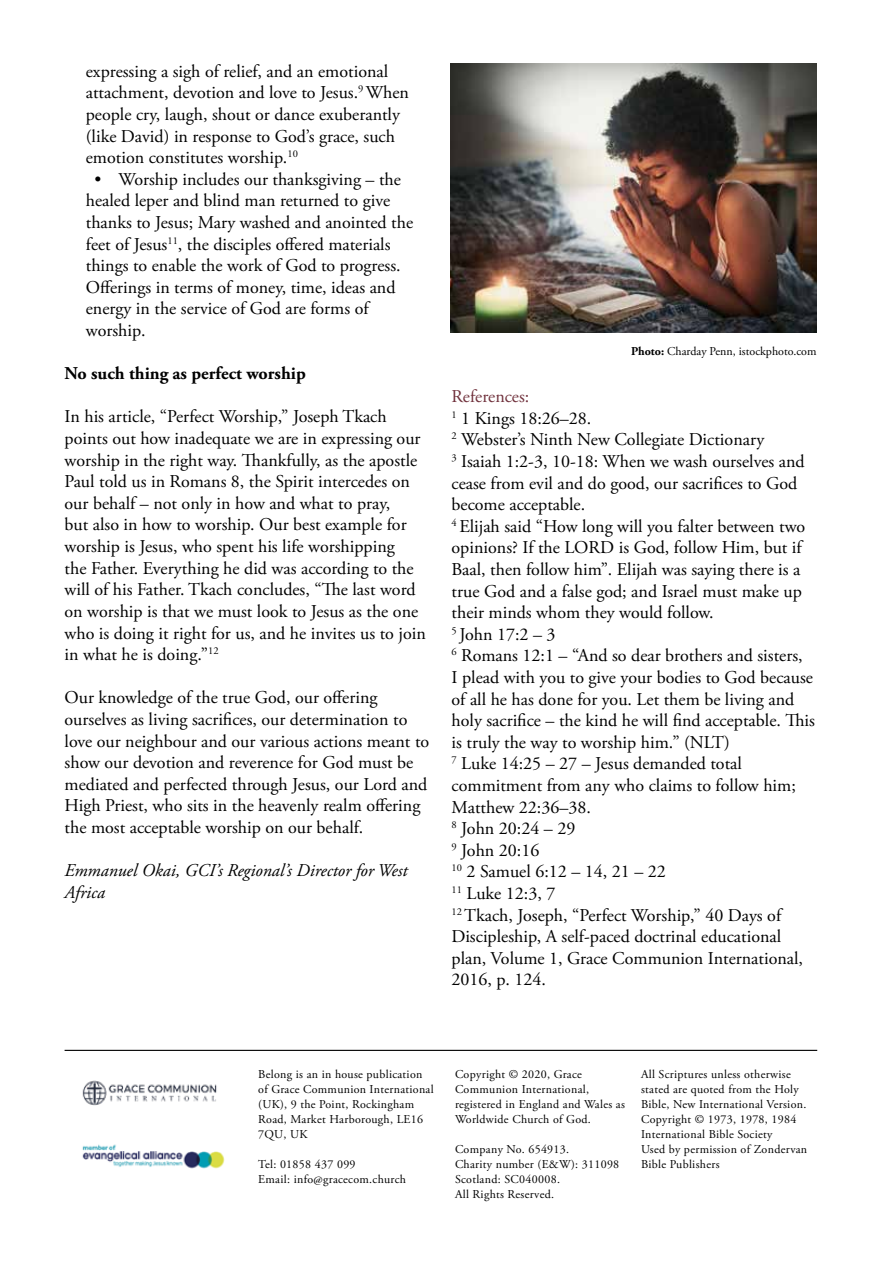
<style>
.page{position:relative;width:893px;height:1263px;background:#fff}
.page>*{position:absolute;margin:0;border:0;box-sizing:border-box;transform-origin:0 0}
.t1{font:18px/21.6px "Adobe Garamond Pro";color:#000}
.t2{font:italic 18px/21.6px "Adobe Garamond Pro";color:#000}
.t3{font:700 18px "Adobe Garamond Pro";color:#000}
.t4{font:12px/15px "Adobe Garamond Pro";letter-spacing:.025em;color:#000}
.t5{font:12px "Adobe Garamond Pro";color:#000}
.s1{font-weight:700}
.s2{color:#70313c}
</style>
<div class="page">
<img style="left:82px;top:1080px;width:135px;height:26px">
<img style="left:82px;top:1144px;width:143px;height:25px">
<hr style="left:65px;top:1050px;width:752px;height:1px;background:#000">
<img style="left:451px;top:64px;width:365px;height:269px">
<p class="t1" style="left:86px;top:61px;width:325px">expressing a sigh of relief, and an emotional attachment, devotion and love to Jesus.<sup>9</sup> When people cry, laugh, shout or dance exuberantly (like David) in response to God’s grace, such emotion constitutes worship.<sup>10</sup></p>
<p class="t1" style="left:86px;top:169px;width:329px;text-indent:9px">• Worship includes our thanksgiving – the healed leper and blind man returned to give thanks to Jesus; Mary washed and anointed the feet of Jesus<sup>11</sup>, the disciples offered materials things to enable the work of God to progress.<br>Offerings in terms of money, time, ideas and energy in the service of God are forms of worship.</p>
<p class="t3" style="left:65px;top:363px;width:243px">No such thing as perfect worship</p>
<p class="t1" style="left:65px;top:407px;width:363px">In his article, “Perfect Worship,” Joseph Tkach points out how inadequate we are in expressing our worship in the right way. Thankfully, as the apostle Paul told us in Romans 8, the Spirit intercedes on our behalf – not only in how and what to pray,<br>but also in how to worship. Our best example for worship is Jesus, who spent his life worshipping<br>the Father. Everything he did was according to the will of his Father. Tkach concludes, “The last word on worship is that we must look to Jesus as the one who is doing it right for us, and he invites us to join in what he is doing.”<sup>12</sup></p>
<p class="t1" style="left:65px;top:687px;width:366px">Our knowledge of the true God, our offering ourselves as living sacrifices, our determination to love our neighbour and our various actions meant to show our devotion and reverence for God must be mediated and perfected through Jesus, our Lord and High Priest, who sits in the heavenly realm offering the most acceptable worship on our behalf.</p>
<p class="t2" style="left:65px;top:860px;width:345px">Emmanuel Okai, GCI’s Regional’s Director for West<br>Africa</p>
<p class="t5" style="left:631px;top:344px;width:187px"><span class="s1">Photo:</span> Charday Penn, istockphoto.com</p>
<p class="t1" style="left:451px;top:386px;width:365px"><span class="s2">References:<br></span><sup>1</sup> 1 Kings 18:26–28.<br><sup>2</sup> Webster’s Ninth New Collegiate Dictionary<br><sup>3</sup> Isaiah 1:2-3, 10-18: When we wash ourselves and cease from evil and do good, our sacrifices to God become acceptable.<br><sup>4</sup> Elijah said “How long will you falter between two opinions? If the LORD is God, follow Him, but if Baal, then follow him”. Elijah was saying there is a true God and a false god; and Israel must make up their minds whom they would follow.<br><sup>5</sup> John 17:2 – 3<br><sup>6</sup> Romans 12:1 – “And so dear brothers and sisters,<br>I plead with you to give your bodies to God because of all he has done for you. Let them be living and holy sacrifice – the kind he will find acceptable. This is truly the way to worship him.” (NLT)<br><sup>7</sup> Luke 14:25 – 27 – Jesus demanded total commitment from any who claims to follow him; Matthew 22:36–38.<br><sup>8</sup> John 20:24 – 29<br><sup>9</sup> John 20:16<br><sup>10</sup> 2 Samuel 6:12 – 14, 21 – 22<br><sup>11</sup> Luke 12:3, 7<br><sup>12</sup> Tkach, Joseph, “Perfect Worship,” 40 Days of Discipleship, A self-paced doctrinal educational plan, Volume 1, Grace Communion International, 2016, p. 124.</p>
<p class="t4" style="left:258px;top:1066px;width:177px">Belong is an in house publication of Grace Communion International (UK), 9 the Point, Rockingham<br>Road, Market Harborough, LE16<br>7QU, UK</p>
<p class="t4" style="left:258px;top:1156px;width:149px">Tel: 01858 437 099<br>Email: info@gracecom.church</p>
<p class="t4" style="left:455px;top:1066px;width:171px">Copyright © 2020, Grace<br>Communion International, registered in England and Wales as<br>Worldwide Church of God.</p>
<p class="t4" style="left:455px;top:1141px;width:166px">Company No. 654913.<br>Charity number (E&amp;W): 311098<br>Scotland: SC040008.<br>All Rights Reserved.</p>
<p class="t4" style="left:641px;top:1066px;width:168px">All Scriptures unless otherwise stated are quoted from the Holy<br>Bible, New International Version.<br>Copyright © 1973, 1978, 1984<br>International Bible Society<br>Used by permission of Zondervan<br>Bible Publishers</p>
</div>
